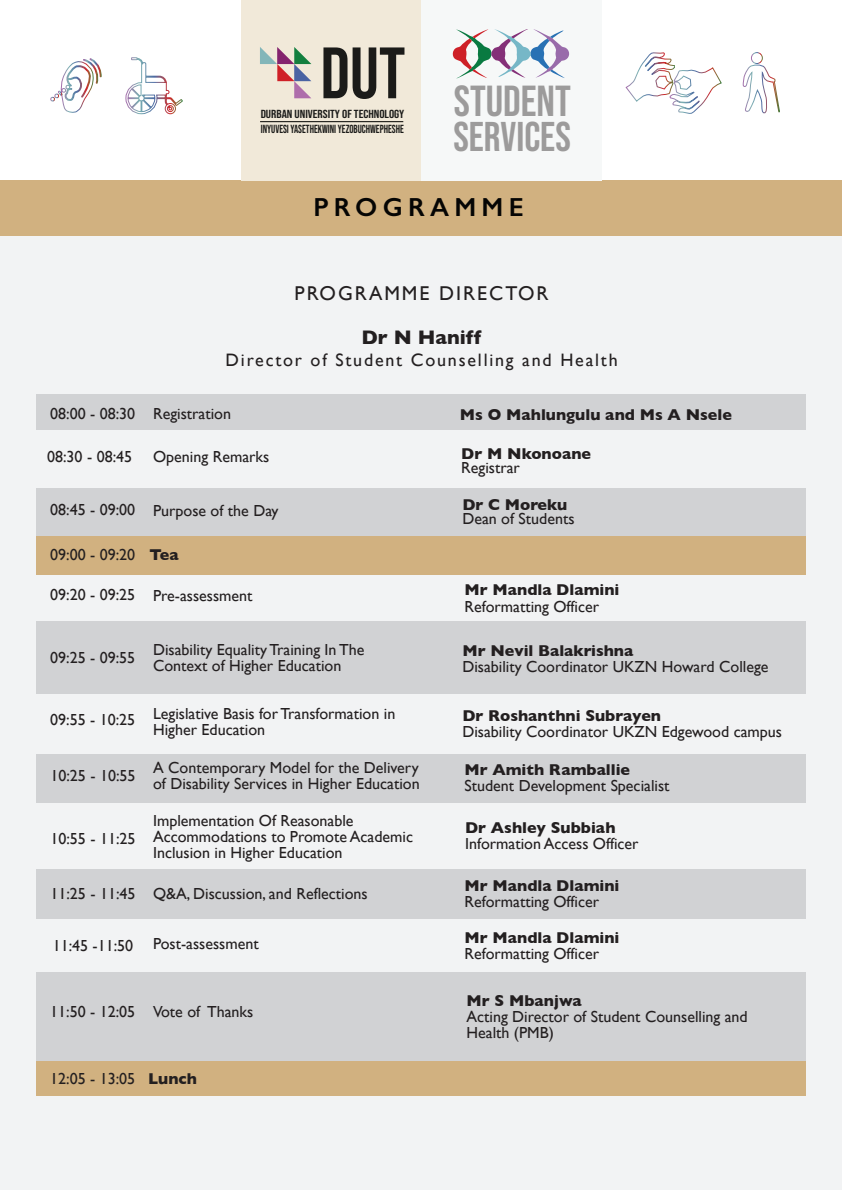
<style>
.page{position:relative;width:842px;height:1191px;background:#fff}
.page>*{position:absolute;margin:0;border:0;box-sizing:border-box;transform-origin:0 0}
.t1{font:72.6px "Bebas Neue";color:#1b1b19}
.t2{font:43.4px "Bebas Neue";color:#9c9b9b}
.t3{font:41.6px "Bebas Neue";color:#9c9b9b}
.t4{font:600 26.2px "Gill Sans";letter-spacing:.2em;color:#050504}
.t5{font:20px "Gill Sans";letter-spacing:.1em;color:#231f20}
.t6{font:700 20px "Gill Sans";color:#231f20}
.t7{font:18px "Gill Sans";letter-spacing:.1em;color:#231f20}
.t8{font:16px/16px "Gill Sans";color:#231f20}
.t9{font:700 16px "Gill Sans";color:#231f20}
.t10{font:11.8px/14.8px "Bebas Neue";color:#1b1b19;scale:1.11 1}
.s1{font-weight:700}
</style>
<div class="page">
<div style="left:0;top:235px;width:841px;height:955px;background:#f2f3f4"></div>
<div style="left:1px;top:180px;width:841px;height:56px;background:#d1b180"></div>
<div style="left:241px;top:0;width:180px;height:180px;background:#f1e9d9"></div>
<svg style="left:260px;top:47px;width:51px;height:51px"></svg>
<hr style="left:260px;top:121px;width:143px;height:1px;background:#11110d">
<div style="left:421px;top:0;width:180px;height:180px;background:#f6f8f8"></div>
<svg style="left:453px;top:29px;width:117px;height:49px"></svg>
<svg style="left:625px;top:52px;width:97px;height:62px"></svg>
<svg style="left:125px;top:57px;width:58px;height:57px"></svg>
<svg style="left:50px;top:58px;width:52px;height:55px"></svg>
<svg style="left:743px;top:63px;width:37px;height:51px"></svg>
<div style="left:751px;top:52px;width:12px;height:12px;border:1px solid #fff;border-radius:50%"></div>
<div style="left:37px;top:394px;width:769px;height:36px;background:#d1d2d4"></div>
<div style="left:37px;top:488px;width:769px;height:48px;background:#d1d2d4"></div>
<div style="left:37px;top:621px;width:769px;height:72px;background:#d1d2d4"></div>
<div style="left:37px;top:972px;width:769px;height:89px;background:#d1d2d4"></div>
<div style="left:37px;top:536px;width:769px;height:39px;background:#d1b180"></div>
<div style="left:37px;top:754px;width:769px;height:49px;background:#d1d2d4"></div>
<div style="left:37px;top:869px;width:769px;height:49px;background:#d1d2d4"></div>
<div style="left:37px;top:1061px;width:769px;height:34px;background:#d1b180"></div>
<h1 class="t1" style="left:320px;top:32px;width:86px">DUT</h1>
<p class="t10" style="left:261px;top:107px;width:131px">DURBAN UNIVERSITY OF TECHNOLOGY<br>INYUVESI YASETHEKWINI YEZOBUCHWEPHESHE</p>
<h2 class="t2" style="left:454px;top:77px;width:119px">STUDENT</h2>
<h3 class="t3" style="left:453px;top:113px;width:119px">SERVICES</h3>
<h3 class="t4" style="left:313px;top:192px;width:212px">PROGRAMME</h3>
<p class="t5" style="left:295px;top:281px;width:256px">PROGRAMME DIRECTOR</p>
<p class="t6" style="left:361px;top:321px;width:121px">Dr N Haniff</p>
<p class="t7" style="left:226px;top:349px;width:394px">Director of Student Counselling and Health</p>
<p class="t8" style="left:50px;top:405px;width:87px">08:00 - 08:30</p>
<p class="t8" style="left:47px;top:448px;width:87px">08:30 - 08:45</p>
<p class="t8" style="left:50px;top:502px;width:87px">08:45 - 09:00</p>
<p class="t8" style="left:50px;top:546px;width:87px">09:00 - 09:20</p>
<p class="t8" style="left:153px;top:405px;width:79px">Registration</p>
<p class="t8" style="left:153px;top:448px;width:118px">Opening Remarks</p>
<p class="t8" style="left:153px;top:502px;width:127px">Purpose of the Day</p>
<p class="t9" style="left:149px;top:541px;width:31px">Tea</p>
<p class="t9" style="left:460px;top:401px;width:273px">Ms O Mahlungulu and Ms A Nsele</p>
<p class="t9" style="left:461px;top:441px;width:131px">Dr M Nkonoane</p>
<p class="t8" style="left:461px;top:459px;width:60px">Registrar</p>
<p class="t9" style="left:462px;top:492px;width:107px">Dr C Moreku</p>
<p class="t8" style="left:462px;top:511px;width:114px">Dean of Students</p>
<p class="t8" style="left:50px;top:587px;width:204px">09:20 - 09:25 Pre-assessment</p>
<p class="t8" style="left:50px;top:649px;width:87px">09:25 - 09:55</p>
<p class="t8" style="left:50px;top:712px;width:87px">09:55 - 10:25</p>
<p class="t8" style="left:50px;top:768px;width:87px">10:25 - 10:55</p>
<p class="t8" style="left:50px;top:830px;width:87px">10:55 - 11:25</p>
<p class="t8" style="left:50px;top:885px;width:87px">11:25 - 11:45</p>
<p class="t8" style="left:53px;top:937px;width:82px">11:45 -11:50</p>
<p class="t8" style="left:153px;top:641px;width:213px">Disability Equality Training In The<br>Context of Higher Education</p>
<p class="t8" style="left:153px;top:705px;width:244px">Legislative Basis for Transformation in<br>Higher Education</p>
<p class="t8" style="left:153px;top:760px;width:268px">A Contemporary Model for the Delivery of Disability Services in Higher Education</p>
<p class="t8" style="left:153px;top:812px;width:261px">Implementation Of Reasonable<br>Accommodations to Promote Academic<br>Inclusion in Higher Education</p>
<p class="t8" style="left:153px;top:885px;width:216px">Q&amp;A, Discussion, and Reflections</p>
<p class="t8" style="left:153px;top:935px;width:107px">Post-assessment</p>
<p class="t8" style="left:50px;top:1003px;width:205px">11:50 - 12:05 Vote of Thanks</p>
<p class="t8" style="left:50px;top:1070px;width:148px">12:05 - 13:05 <span class="s1">Lunch</span></p>
<p class="t9" style="left:464px;top:577px;width:157px">Mr Mandla Dlamini</p>
<p class="t8" style="left:464px;top:598px;width:136px">Reformatting Officer</p>
<p class="t9" style="left:462px;top:637px;width:172px">Mr Nevil Balakrishna</p>
<p class="t8" style="left:462px;top:658px;width:308px">Disability Coordinator UKZN Howard College</p>
<p class="t9" style="left:462px;top:702px;width:200px">Dr Roshanthni Subrayen</p>
<p class="t8" style="left:462px;top:723px;width:321px">Disability Coordinator UKZN Edgewood campus</p>
<p class="t9" style="left:464px;top:757px;width:167px">Mr Amith Ramballie</p>
<p class="t8" style="left:464px;top:778px;width:206px">Student Development Specialist</p>
<p class="t9" style="left:465px;top:815px;width:152px">Dr Ashley Subbiah</p>
<p class="t8" style="left:465px;top:835px;width:175px">Information Access Officer</p>
<p class="t9" style="left:464px;top:872px;width:157px">Mr Mandla Dlamini</p>
<p class="t8" style="left:464px;top:893px;width:136px">Reformatting Officer</p>
<p class="t9" style="left:464px;top:924px;width:157px">Mr Mandla Dlamini</p>
<p class="t8" style="left:464px;top:945px;width:136px">Reformatting Officer</p>
<p class="t9" style="left:466px;top:988px;width:117px">Mr S Mbanjwa</p>
<p class="t8" style="left:466px;top:1008px;width:283px">Acting Director of Student Counselling and<br>Health (PMB)</p>
</div>
